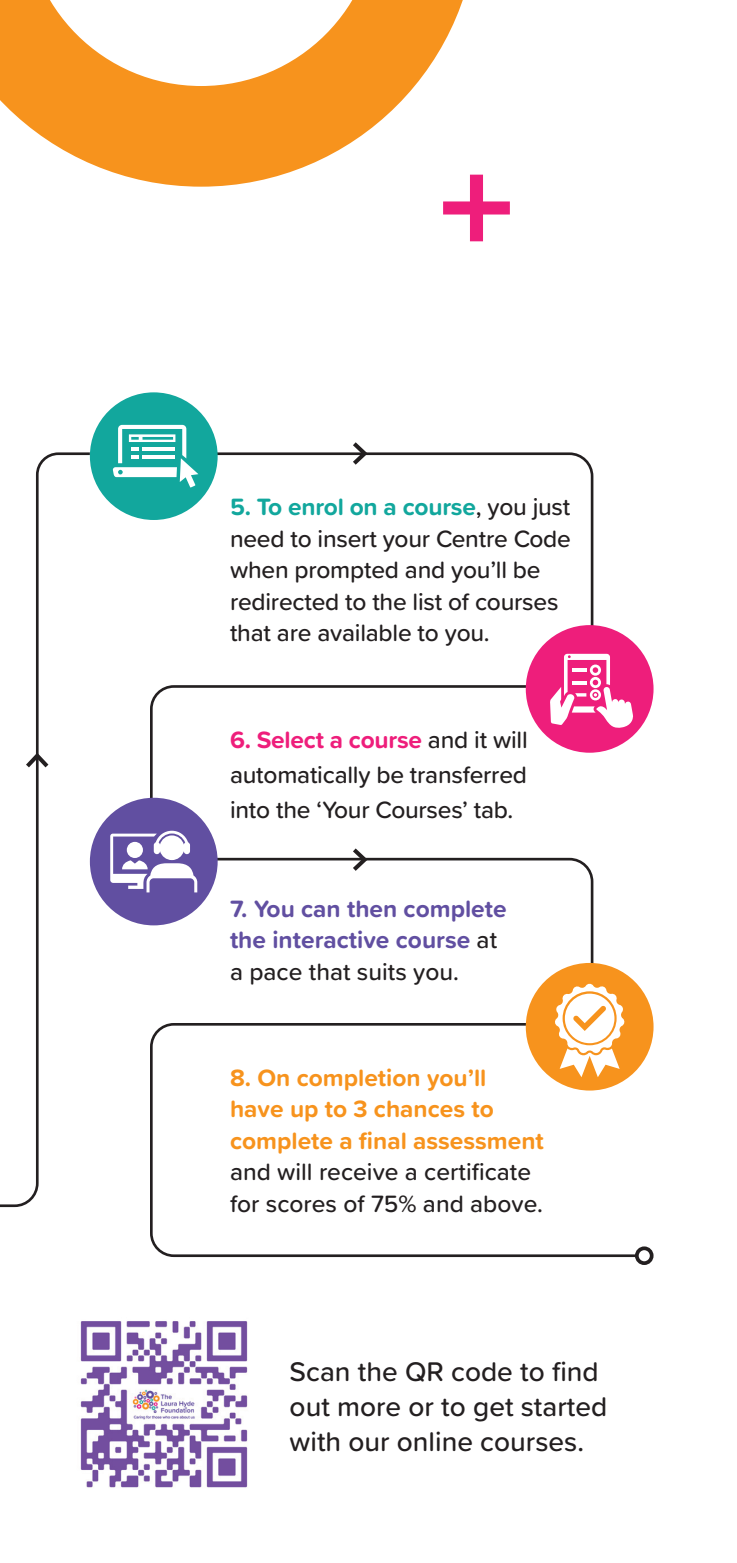
<style>
.page{position:relative;width:737px;height:1563px;background:#fff}
.page>*{position:absolute;margin:0;border:0;box-sizing:border-box;transform-origin:0 0}
.t1{font:500 28px/35px "Proxima Soft";color:#231f20}
.t2{font:500 24.5px/31.5px "Proxima Soft";letter-spacing:-.01em;color:#231f20}
.t3{font:700 24.5px/31.5px "Proxima Soft";color:#f7931d}
.t4{font:700 24.5px/31.5px "Proxima Soft";color:#614fa1}
.s1{font-weight:700;color:#12a79d}
.s2{font-weight:700;color:#ee1e7b}
.s3{font-weight:500;color:#231f20}
</style>
<div class="page">
<svg style="left:149px;top:685px;width:60px;height:145px"></svg>
<svg style="left:207px;top:451px;width:387px;height:289px"></svg>
<svg style="left:0;top:452px;width:92px;height:756px"></svg>
<hr style="left:736px;top:0;width:1px;height:1563px;background:#614fa1">
<img style="left:80px;top:1321px;width:168px;height:167px">
<svg style="left:0;top:0;width:477px;height:187px"></svg>
<div style="left:525px;top:625px;width:128px;height:128px;background:#ee1e7b;border-radius:50%"></div>
<svg style="left:207px;top:856px;width:387px;height:114px"></svg>
<svg style="left:150px;top:1023px;width:489px;height:235px"></svg>
<div style="left:634px;top:1246px;width:19px;height:19px;border:4px solid #231f20;border-radius:50%"></div>
<div style="left:525px;top:963px;width:128px;height:127px;background:#f7931d;border-radius:50%"></div>
<svg style="left:26px;top:753px;width:22px;height:14px"></svg>
<svg style="left:443px;top:175px;width:66px;height:66px"></svg>
<svg style="left:352px;top:442px;width:15px;height:23px"></svg>
<div style="left:90px;top:798px;width:127px;height:127px;background:#614fa1;border-radius:50%"></div>
<svg style="left:352px;top:848px;width:15px;height:23px"></svg>
<svg style="left:555px;top:983px;width:69px;height:94px"></svg>
<svg style="left:110px;top:831px;width:87px;height:61px"></svg>
<div style="left:90px;top:392px;width:127px;height:128px;background:#12a79d;border-radius:50%"></div>
<svg style="left:113px;top:425px;width:85px;height:62px"></svg>
<svg style="left:550px;top:654px;width:83px;height:74px"></svg>
<p class="t2" style="left:230px;top:490px;width:342px"><span class="s1">5. To enrol on a course</span>, you just need to insert your Centre Code when prompted and you’ll be redirected to the list of courses that are available to you.</p>
<p class="t2" style="left:230px;top:721px;width:299px;line-height:35px;text-align:justify"><span class="s2">6. Select a course</span> and it will automatically be transferred into the ‘Your Courses’ tab.</p>
<p class="t4" style="left:230px;top:892px;width:278px">7. You can then complete the interactive course <span class="s3">at a pace that suits you.</span></p>
<p class="t3" style="left:230px;top:1061px;width:315px">8. On completion you’ll have up to 3 chances to complete a final assessment</p>
<p class="t2" style="left:230px;top:1155px;width:314px">and will receive a certificate for scores of 75% and above.</p>
<p class="t1" style="left:289px;top:1353px;width:319px">Scan the QR code to find out more or to get started with our online courses.</p>
</div>
